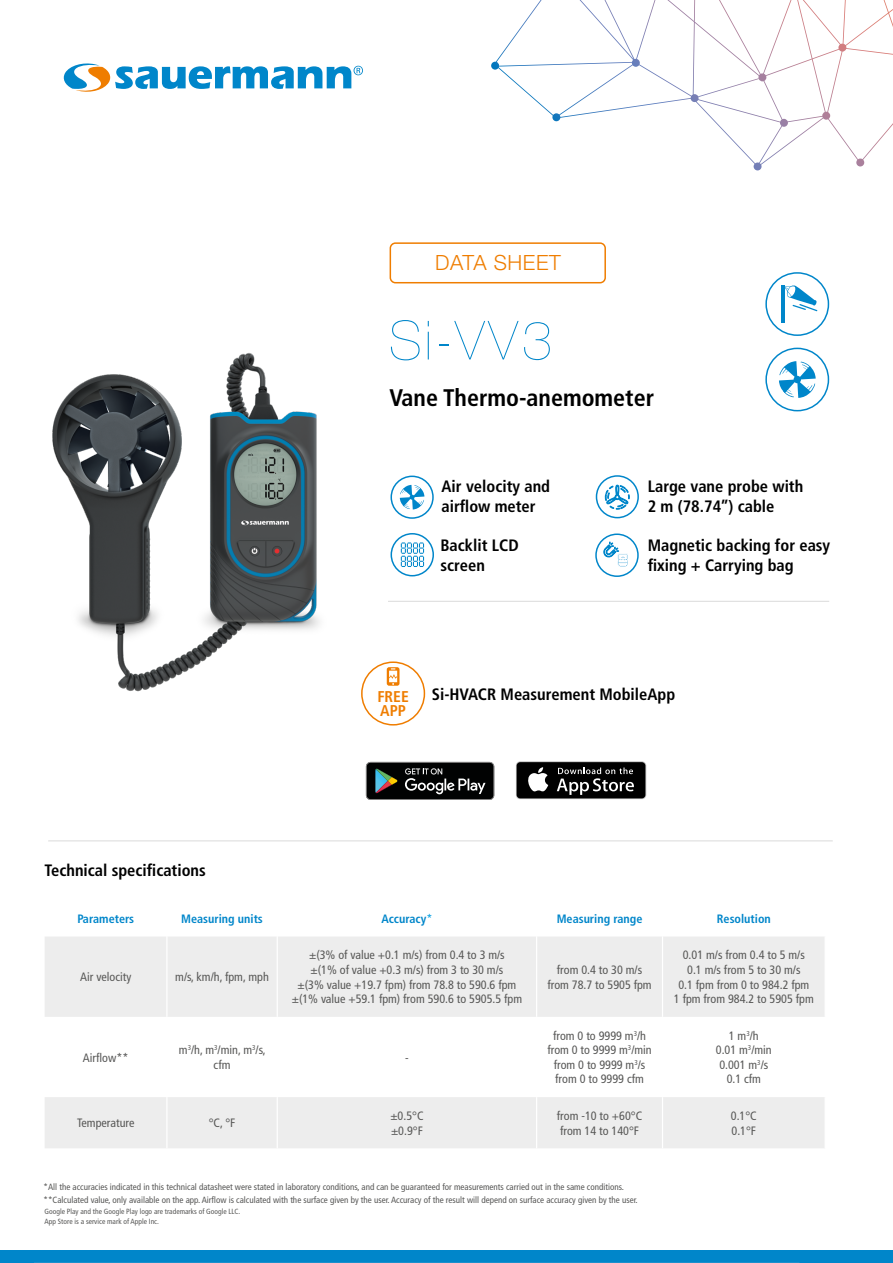
<style>
.page{position:relative;width:893px;height:1263px;background:#fff}
.page>*{position:absolute;margin:0;border:0;box-sizing:border-box;transform-origin:0 0}
.t1{font:200 54px "Helvetica Neue LT Std";color:#0086ca}
.t2{font:700 condensed 24px "Frutiger LT Std";color:#000}
.t3{font:300 21px "Helvetica Neue LT Std";letter-spacing:.03em;color:#ef7d00}
.t4{font:700 condensed 16.5px/19.8px "Frutiger LT Std";color:#000}
.t5{font:700 condensed 15.6px "Frutiger LT Std";color:#ef7d00}
.t6{font:condensed 12.15px/14.5px "Frutiger LT Std";color:#575756;text-align:center}
.t7{font:700 condensed 12.15px "Frutiger LT Std";color:#0086ca}
.t8{font:condensed 9px/12.6px "Frutiger LT Std";color:#575756}
.t9{font:condensed 7.5px/10.5px "Frutiger LT Std";color:#575756}
.s1{font-weight:400;color:#009fe3}
</style>
<div class="page">
<div style="left:0;top:1251px;width:893px;height:12px;background:#0086ca"></div>
<hr style="left:34px;top:1262px;width:765px;height:1px;background:#dadada">
<svg style="left:491px;top:0;width:402px;height:170px"></svg>
<svg style="left:64px;top:63px;width:299px;height:29px"></svg>
<hr style="left:388px;top:601px;width:441px;height:1px;background:#dadada">
<div style="left:390px;top:242px;width:216px;height:41px;border:2px solid #ef7d00;border-radius:5px"></div>
<svg style="left:45px;top:937px;width:780px;height:211px;fill:#ededed"></svg>
<hr style="left:166px;top:936px;width:1px;height:81px;background:#fff">
<hr style="left:277px;top:936px;width:1px;height:81px;background:#fff">
<hr style="left:536px;top:936px;width:1px;height:81px;background:#fff">
<hr style="left:662px;top:936px;width:1px;height:81px;background:#fff">
<hr style="left:166px;top:1017px;width:1px;height:80px;background:#fff">
<hr style="left:277px;top:1017px;width:1px;height:80px;background:#fff">
<hr style="left:536px;top:1017px;width:1px;height:80px;background:#fff">
<hr style="left:662px;top:1017px;width:1px;height:80px;background:#fff">
<hr style="left:166px;top:1097px;width:1px;height:51px;background:#fff">
<hr style="left:277px;top:1097px;width:1px;height:51px;background:#fff">
<hr style="left:536px;top:1097px;width:1px;height:51px;background:#fff">
<hr style="left:662px;top:1097px;width:1px;height:51px;background:#fff">
<hr style="left:48px;top:840px;width:785px;height:1px;background:#dadada">
<svg style="left:766px;top:273px;width:62px;height:62px"></svg>
<img style="left:52px;top:353px;width:319px;height:360px">
<div style="left:765px;top:348px;width:64px;height:63px;border:2px solid #0086ca;border-radius:50%"></div>
<svg style="left:779px;top:361px;width:37px;height:37px"></svg>
<svg style="left:391px;top:534px;width:42px;height:42px"></svg>
<div style="left:391px;top:533px;width:43px;height:43px;border:2px solid #0086ca;border-radius:50%"></div>
<svg style="left:401px;top:542px;width:23px;height:25px"></svg>
<div style="left:390px;top:476px;width:44px;height:43px;border:2px solid #0086ca;border-radius:50%"></div>
<svg style="left:400px;top:485px;width:24px;height:24px"></svg>
<div style="left:596px;top:475px;width:43px;height:43px;border:2px solid #0086ca;border-radius:50%"></div>
<svg style="left:605px;top:485px;width:25px;height:25px"></svg>
<div style="left:362px;top:662px;width:62px;height:63px;background:#fff;border-radius:50%"></div>
<div style="left:361px;top:661px;width:64px;height:64px;border:2px solid #ef7d00;border-radius:50%"></div>
<svg style="left:387px;top:667px;width:12px;height:19px"></svg>
<svg style="left:366px;top:762px;width:128px;height:38px;background:#282b2a"></svg>
<svg style="left:516px;top:761px;width:130px;height:38px;background:#353535"></svg>
<svg style="left:596px;top:534px;width:42px;height:42px"></svg>
<div style="left:595px;top:533px;width:44px;height:44px;border:2px solid #0086ca;border-radius:50%"></div>
<div style="left:599px;top:538px;width:36px;height:35px;background:#fff;border-radius:50%"></div>
<svg style="left:603px;top:542px;width:25px;height:25px"></svg>
<h3 class="t3" style="left:435px;top:250px;width:127px">DATA SHEET</h3>
<h1 class="t1" style="left:389px;top:309px;width:164px">Si-VV3</h1>
<h2 class="t2" style="left:389px;top:383px;width:266px">Vane Thermo-anemometer</h2>
<h3 class="t4" style="left:442px;top:477px;width:110px">Air velocity and airflow meter</h3>
<h3 class="t4" style="left:440px;top:535px;width:80px">Backlit LCD screen</h3>
<h3 class="t4" style="left:648px;top:477px;width:157px">Large vane probe with<br>2 m (78.74’’) cable</h3>
<h3 class="t4" style="left:648px;top:535px;width:184px">Magnetic backing for easy fixing + Carrying bag</h3>
<h3 class="t4" style="left:45px;top:860px;width:163px">Technical specifications</h3>
<p class="t5" style="left:377px;top:687px;width:33px">FREE</p>
<h3 class="t4" style="left:432px;top:685px;width:245px">Si-HVACR Measurement MobileApp</h3>
<p class="t5" style="left:380px;top:702px;width:27px">APP</p>
<p class="t7" style="left:77px;top:911px;width:58px">Parameters</p>
<p class="t7" style="left:181px;top:911px;width:83px">Measuring units</p>
<p class="t7" style="left:381px;top:911px;width:53px">Accuracy<span class="s1">*</span></p>
<p class="t7" style="left:557px;top:911px;width:87px">Measuring range</p>
<p class="t7" style="left:717px;top:911px;width:55px">Resolution</p>
<p class="t6" style="left:80px;top:970px;width:53px">Air velocity</p>
<p class="t6" style="left:175px;top:970px;width:95px">m/s, km/h, fpm, mph</p>
<p class="t6" style="left:83px;top:1050px;width:47px">Airflow**</p>
<p class="t6" style="left:179px;top:1043px;width:88px">m<sup>3</sup>/h, m<sup>3</sup>/min, m<sup>3</sup>/s, cfm</p>
<p class="t6" style="left:292px;top:948px;width:232px">±(3% of value +0.1 m/s) from 0.4 to 3 m/s<br>±(1% of value +0.3 m/s) from 3 to 30 m/s<br>±(3% value +19.7 fpm) from 78.8 to 590.6 fpm ±(1% value +59.1 fpm) from 590.6 to 5905.5 fpm</p>
<p class="t6" style="left:405px;top:1050px;width:5px">-</p>
<p class="t6" style="left:547px;top:962px;width:106px">from 0.4 to 30 m/s from 78.7 to 5905 fpm</p>
<p class="t6" style="left:674px;top:948px;width:141px">0.01 m/s from 0.4 to 5 m/s<br>0.1 m/s from 5 to 30 m/s<br>0.1 fpm from 0 to 984.2 fpm<br>1 fpm from 984.2 to 5905 fpm</p>
<p class="t6" style="left:547px;top:1028px;width:106px">from 0 to 9999 m<sup>3</sup>/h from 0 to 9999 m<sup>3</sup>/min from 0 to 9999 m<sup>3</sup>/s from 0 to 9999 cfm</p>
<p class="t6" style="left:716px;top:1028px;width:57px">1 m<sup>3</sup>/h<br>0.01 m<sup>3</sup>/min<br>0.001 m<sup>3</sup>/s<br>0.1 cfm</p>
<p class="t6" style="left:77px;top:1116px;width:59px">Temperature</p>
<p class="t6" style="left:209px;top:1116px;width:28px">°C, °F</p>
<p class="t6" style="left:390px;top:1108px;width:35px;text-align:left">±0.5°C ±0.9°F</p>
<p class="t6" style="left:557px;top:1108px;width:87px;text-align:left">from -10 to +60°C from 14 to 140°F</p>
<p class="t6" style="left:731px;top:1108px;width:27px;text-align:left">0.1°C<br>0.1°F</p>
<p class="t8" style="left:44px;top:1181px;width:596px">*All the accuracies indicated in this technical datasheet were stated in laboratory conditions, and can be guaranteed for measurements carried out in the same conditions. **Calculated value, only available on the app. Airflow is calculated with the surface given by the user. Accuracy of the result will depend on surface accuracy given by the user.</p>
<p class="t9" style="left:45px;top:1206px;width:197px">Google Play and the Google Play logo are trademarks of Google LLC.<br>App Store is a service mark of Apple Inc.</p>
</div>
